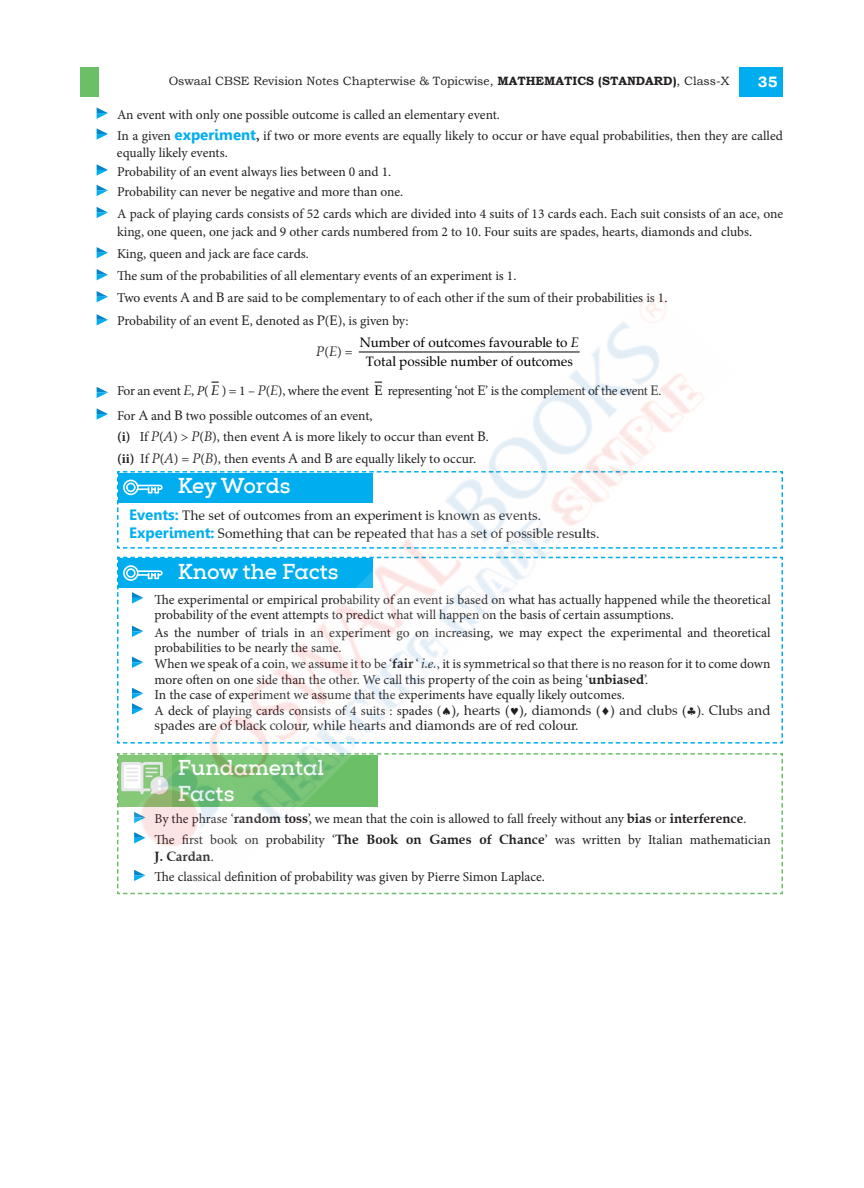
<style>
.page{position:relative;width:864px;height:1188px;background:#fff}
.page>*{position:absolute;margin:0;border:0;box-sizing:border-box;transform-origin:0 0}
.t1{font:700 21px/25.2px "Nexa Slab";color:#fff}
.t2{font:700 15px "Bookman Old Style";color:#fff}
.Quick_Review_paragra{font:13.5px/15.6px "Minion Pro";letter-spacing:-.005em;color:#231f20}
.t3{font:13.5px/18px "Zapf Calligraphic 801 BT";color:#231f20}
.Quick_Review_paragra-2{font:13.5px "Minion Pro";letter-spacing:-.025em;color:#231f20}
.t4{font:13.5px/19.4px "Zapf Calligraphic 801 BT";color:#000;text-align:center}
.t5{font:12px "Bookman Old Style";color:#231f20}
.s1{font-weight:700}
.s2{font-family:"Gisha";font-weight:700;font-size:15px;color:#00aeef}
.s3{font-family:"Zapf Calligraphic 801 BT"}
.s4{font-family:"Zapf Calligraphic 801 BT";font-style:italic}
.s5{font-style:italic}
.s6{font-family:"Zapf Calligraphic 801 BT";font-style:italic;color:#000}
.s7{font-family:"Zapf Calligraphic 801 BT";color:#000}
.s8{font-family:"Zapf Calligraphic 801 BT";font-weight:700}
</style>
<div class="page">
<div style="left:739px;top:67px;width:44px;height:29px;background:#00aeef"></div>
<div style="left:80px;top:68px;width:18px;height:29px;background:#6bc067"></div>
<svg style="left:97px;top:107px;width:11px;height:12px"></svg>
<svg style="left:97px;top:128px;width:11px;height:12px"></svg>
<svg style="left:97px;top:164px;width:11px;height:12px"></svg>
<svg style="left:97px;top:185px;width:11px;height:11px"></svg>
<svg style="left:97px;top:207px;width:11px;height:11px"></svg>
<svg style="left:97px;top:247px;width:11px;height:11px"></svg>
<svg style="left:97px;top:269px;width:11px;height:11px"></svg>
<svg style="left:97px;top:291px;width:11px;height:11px"></svg>
<svg style="left:97px;top:314px;width:11px;height:11px"></svg>
<svg style="left:97px;top:387px;width:11px;height:11px"></svg>
<svg style="left:97px;top:408px;width:11px;height:12px"></svg>
<svg style="left:117px;top:471px;width:666px;height:78px"></svg>
<svg style="left:117px;top:556px;width:666px;height:188px"></svg>
<svg style="left:117px;top:753px;width:666px;height:142px"></svg>
<img style="left:130px;top:296px;width:604px;height:599px">
<p class="t5" style="left:169px;top:73px;width:562px">Oswaal CBSE Revision Notes Chapterwise &amp; Topicwise, <span class="s1">MATHEMATICS (STANDARD)</span>, Class-X</p>
<p class="t2" style="left:758px;top:71px;width:21px">35</p>
<p class="Quick_Review_paragra" style="left:117px;top:107px;width:384px">An event with only one possible outcome is called an elementary event.</p>
<p class="Quick_Review_paragra" style="left:117px;top:127px;width:667px;line-height:16.8px">In a given <span class="s2">experiment</span><span class="s1">,</span> if two or more events are equally likely to occur or have equal probabilities, then they are called equally likely events.</p>
<p class="Quick_Review_paragra" style="left:117px;top:164px;width:276px">Probability of an event always lies between 0 and 1.</p>
<p class="Quick_Review_paragra" style="left:117px;top:184px;width:288px">Probability can never be negative and more than one.</p>
<p class="Quick_Review_paragra" style="left:117px;top:205px;width:668px;line-height:18.3px">A pack of playing cards consists of 52 cards which are divided into 4 suits of 13 cards each. Each suit consists of an ace, one king, one queen, one jack and 9 other cards numbered from 2 to 10. Four suits are spades, hearts, diamonds and clubs.</p>
<p class="Quick_Review_paragra" style="left:117px;top:246px;width:193px">King, queen and jack are face cards.</p>
<p class="Quick_Review_paragra" style="left:117px;top:268px;width:401px">The sum of the probabilities of all elementary events of an experiment is 1.</p>
<p class="Quick_Review_paragra" style="left:117px;top:290px;width:552px">Two events <span class="s3">A</span> and <span class="s3">B</span> are said to be complementary to of each other if the sum of their probabilities is 1.</p>
<p class="Quick_Review_paragra" style="left:117px;top:313px;width:293px">Probability of an event <span class="s3">E</span>, denoted as <span class="s3">P</span>(<span class="s3">E</span>), is given by:</p>
<p class="Quick_Review_paragra" style="left:316px;top:344px;width:38px"><span class="s4">P</span>(<span class="s4">E</span>) =</p>
<p class="t4" style="left:360px;top:332px;width:221px">Number of outcomes favourable to <span class="s5">E<br></span>Total possible number of outcomes</p>
<p class="Quick_Review_paragra-2" style="left:117px;top:382px;width:546px">For an event <span class="s4">E</span>, <span class="s5">P</span>( <span class="s6">E</span> ) = 1 – <span class="s4">P</span>(<span class="s4">E</span>), where the event <span class="s7">E</span> representing ‘not <span class="s3">E</span>’ is the complement of the event <span class="s3">E</span>.</p>
<p class="Quick_Review_paragra" style="left:117px;top:408px;width:257px">For <span class="s3">A</span> and <span class="s3">B</span> two possible outcomes of an event,</p>
<p class="Quick_Review_paragra" style="left:117px;top:429px;width:373px"><span class="s1">(i)</span> If <span class="s4">P</span>(<span class="s4">A</span>) &gt; <span class="s4">P</span>(<span class="s4">B</span>), then event <span class="s3">A</span> is more likely to occur than event <span class="s3">B</span>.</p>
<p class="Quick_Review_paragra" style="left:117px;top:451px;width:361px"><span class="s1">(ii)</span> If <span class="s4">P</span>(<span class="s4">A</span>) = <span class="s4">P</span>(<span class="s4">B</span>), then events <span class="s3">A</span> and <span class="s3">B</span> are equally likely to occur.</p>
<p class="t1" style="left:178px;top:474px;width:115px">Key Words</p>
<p class="t3" style="left:129px;top:506px;width:472px"><span class="s2">Events:</span> The set of outcomes from an experiment is known as events.<br><span class="s2">Experiment:</span> Something that can be repeated that has a set of possible results.</p>
<p class="t1" style="left:178px;top:560px;width:162px">Know the Facts</p>
<p class="Quick_Review_paragra" style="left:154px;top:591px;width:618px">The experimental or empirical probability of an event is based on what has actually happened while the theoretical probability of the event attempts to predict what will happen on the basis of certain assumptions.</p>
<p class="Quick_Review_paragra" style="left:154px;top:625px;width:618px">As the number of trials in an experiment go on increasing, we may expect the experimental and theoretical probabilities to be nearly the same.<br>When we speak of a coin, we assume it to be ‘<span class="s8">fair</span> ‘ <span class="s4">i.e.</span>, it is symmetrical so that there is no reason for it to come down more often on one side than the other. We call this property of the coin as being ‘<span class="s8">unbiased</span>’.<br>In the case of experiment we assume that the experiments have equally likely outcomes.<br>A deck of playing cards consists of 4 suits : spades (♠<span class="s3">), hearts (</span>♥<span class="s3">), diamonds (</span>♦<span class="s3">) and clubs (</span>♣<span class="s3">). Clubs and spades are of black colour, while hearts and diamonds are of red colour.</span></p>
<p class="t1" style="left:178px;top:756px;width:148px">Fundamental<br>Facts</p>
<p class="Quick_Review_paragra" style="left:155px;top:809px;width:618px;line-height:20.2px">By the phrase ‘<span class="s8">random toss</span>’, we mean that the coin is allowed to fall freely without any <span class="s8">bias</span> or <span class="s8">interference</span>.<br>The first book on probability ‘<span class="s8">The Book on Games of Chance</span>’ was written by Italian mathematician</p>
<p class="Quick_Review_paragra" style="left:155px;top:846px;width:392px;line-height:20.2px"><span class="s8">J. Cardan</span>.<br>The classical definition of probability was given by Pierre Simon Laplace.</p>
</div>
